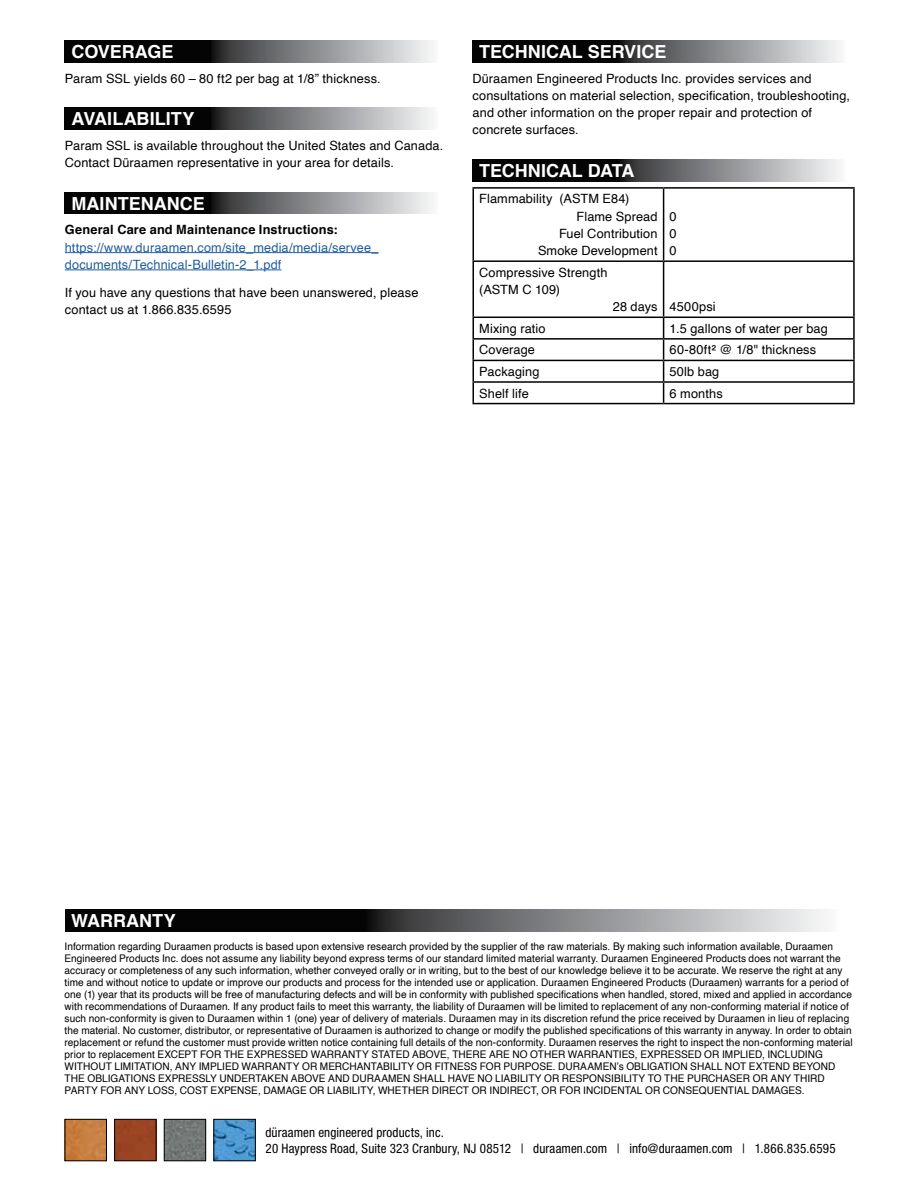
<style>
.page{position:relative;width:918px;height:1188px;background:#fff}
.page>*{position:absolute;margin:0;border:0;box-sizing:border-box;transform-origin:0 0}
.t1{font:700 18px "Helvetica";color:#fff}
.t2{font:condensed 13.05px/15.6px "Helvetica Neue LT Std";letter-spacing:.01em;color:#000}
.t3{font:12.75px/17.2px "Helvetica";letter-spacing:.01em;color:#000}
.t4{font:12.75px/17.2px "Helvetica";letter-spacing:.01em;color:#215e9e}
.t5{font:700 12.75px "Helvetica";letter-spacing:.015em;color:#000}
.t6{font:10.5px/12px "Helvetica";letter-spacing:.005em;color:#000;scale:.96 1}
</style>
<div class="page">
<img style="left:166px;top:1121px;width:38px;height:38px">
<div style="left:164px;top:1119px;width:42px;height:42px;border:1px solid #000"></div>
<img style="left:216px;top:1121px;width:38px;height:38px">
<div style="left:214px;top:1119px;width:42px;height:42px;border:1px solid #000"></div>
<img style="left:116px;top:1121px;width:38px;height:38px">
<div style="left:114px;top:1119px;width:42px;height:42px;border:1px solid #000"></div>
<img style="left:67px;top:1121px;width:38px;height:38px">
<div style="left:65px;top:1119px;width:42px;height:42px;border:1px solid #000"></div>
<svg style="left:65px;top:909px;width:760px;height:23px;background:#575859"></svg>
<hr style="left:65px;top:252px;width:314px;height:1px;background:#215e9e">
<hr style="left:65px;top:270px;width:217px;height:1px;background:#215e9e">
<svg style="left:65px;top:40px;width:367px;height:22px;background:#58595a"></svg>
<svg style="left:65px;top:108px;width:367px;height:21px;background:#58595a"></svg>
<svg style="left:65px;top:192px;width:367px;height:22px;background:#58595a"></svg>
<svg style="left:472px;top:40px;width:368px;height:22px;background:#575859"></svg>
<svg style="left:472px;top:160px;width:368px;height:21px;background:#58585a"></svg>
<hr style="left:472px;top:187px;width:192px;height:2px;background:#000">
<hr style="left:472px;top:189px;width:2px;height:71px;background:#000">
<hr style="left:472px;top:262px;width:2px;height:55px;background:#000">
<hr style="left:472px;top:318px;width:2px;height:20px;background:#000">
<hr style="left:472px;top:340px;width:2px;height:20px;background:#000">
<hr style="left:472px;top:361px;width:2px;height:20px;background:#000">
<hr style="left:472px;top:383px;width:2px;height:20px;background:#000">
<hr style="left:664px;top:187px;width:191px;height:2px;background:#000">
<hr style="left:663px;top:189px;width:1px;height:71px;background:#000">
<hr style="left:853px;top:189px;width:2px;height:71px;background:#000">
<hr style="left:663px;top:262px;width:1px;height:55px;background:#000">
<hr style="left:853px;top:262px;width:2px;height:55px;background:#000">
<hr style="left:853px;top:318px;width:2px;height:20px;background:#000">
<hr style="left:853px;top:340px;width:2px;height:20px;background:#000">
<hr style="left:853px;top:361px;width:2px;height:20px;background:#000">
<svg style="left:663px;top:318px;width:1px;height:85px"></svg>
<hr style="left:853px;top:383px;width:2px;height:20px;background:#000">
<hr style="left:472px;top:260px;width:192px;height:2px;background:#000">
<hr style="left:472px;top:317px;width:192px;height:1px;background:#000">
<hr style="left:472px;top:338px;width:192px;height:2px;background:#000">
<hr style="left:472px;top:360px;width:192px;height:1px;background:#000">
<hr style="left:472px;top:381px;width:192px;height:2px;background:#000">
<hr style="left:472px;top:403px;width:192px;height:1px;background:#000">
<hr style="left:664px;top:260px;width:191px;height:2px;background:#000">
<hr style="left:664px;top:317px;width:191px;height:1px;background:#000">
<hr style="left:664px;top:338px;width:191px;height:2px;background:#000">
<hr style="left:664px;top:360px;width:191px;height:1px;background:#000">
<hr style="left:664px;top:381px;width:191px;height:2px;background:#000">
<hr style="left:664px;top:403px;width:191px;height:1px;background:#000">
<h1 class="t1" style="left:72px;top:37px;width:103px">COVERAGE</h1>
<p class="t3" style="left:65px;top:70px;width:317px">Param SSL yields 60 – 80 ft2 per bag at 1/8” thickness.</p>
<h1 class="t1" style="left:72px;top:104px;width:124px">AVAILABILITY</h1>
<p class="t3" style="left:65px;top:137px;width:380px">Param SSL is available throughout the United States and Canada.<br>Contact Düraamen representative in your area for details.</p>
<h1 class="t1" style="left:72px;top:189px;width:135px">MAINTENANCE</h1>
<p class="t5" style="left:65px;top:220px;width:275px">General Care and Maintenance Instructions:</p>
<p class="t4" style="left:65px;top:239px;width:315px">https://www.duraamen.com/site_media/media/servee_ documents/Technical-Bulletin-2_1.pdf</p>
<p class="t3" style="left:65px;top:284px;width:355px">If you have any questions that have been unanswered, please contact us at 1.866.835.6595</p>
<h1 class="t1" style="left:479px;top:37px;width:189px">TECHNICAL SERVICE</h1>
<p class="t3" style="left:472px;top:70px;width:379px">Düraamen Engineered Products Inc. provides services and consultations on material selection, specification, troubleshooting, and other information on the proper repair and protection of concrete surfaces.</p>
<h1 class="t1" style="left:479px;top:156px;width:157px">TECHNICAL DATA</h1>
<p class="t3" style="left:479px;top:191px;width:152px">Flammability (ASTM E84)</p>
<p class="t3" style="left:577px;top:208px;width:83px">Flame Spread</p>
<p class="t3" style="left:559px;top:225px;width:100px">Fuel Contribution</p>
<p class="t3" style="left:538px;top:242px;width:121px">Smoke Development</p>
<p class="t3" style="left:670px;top:208px;width:9px;text-align:justify">0<br>0<br>0</p>
<p class="t3" style="left:479px;top:264px;width:130px">Compressive Strength (ASTM C 109)</p>
<p class="t3" style="left:613px;top:299px;width:104px">28 days 4500psi</p>
<p class="t3" style="left:479px;top:320px;width:68px">Mixing ratio</p>
<p class="t3" style="left:670px;top:320px;width:160px">1.5 gallons of water per bag</p>
<p class="t3" style="left:479px;top:342px;width:57px">Coverage</p>
<p class="t3" style="left:670px;top:342px;width:148px">60-80ft² @ 1/8" thickness</p>
<p class="t3" style="left:479px;top:363px;width:62px">Packaging</p>
<p class="t3" style="left:670px;top:363px;width:51px">50lb bag</p>
<p class="t3" style="left:479px;top:385px;width:51px">Shelf life</p>
<p class="t3" style="left:670px;top:385px;width:55px">6 months</p>
<h1 class="t1" style="left:71px;top:906px;width:106px">WARRANTY</h1>
<p class="t6" style="left:65px;top:940px;width:823px">Information regarding Duraamen products is based upon extensive research provided by the supplier of the raw materials. By making such information available, Duraamen Engineered Products Inc. does not assume any liability beyond express terms of our standard limited material warranty. Duraamen Engineered Products does not warrant the accuracy or completeness of any such information, whether conveyed orally or in writing, but to the best of our knowledge believe it to be accurate. We reserve the right at any time and without notice to update or improve our products and process for the intended use or application. Duraamen Engineered Products (Duraamen) warrants for a period of one (1) year that its products will be free of manufacturing defects and will be in conformity with published specifications when handled, stored, mixed and applied in accordance with recommendations of Duraamen. If any product fails to meet this warranty, the liability of Duraamen will be limited to replacement of any non-conforming material if notice of such non-conformity is given to Duraamen within 1 (one) year of delivery of materials. Duraamen may in its discretion refund the price received by Duraamen in lieu of replacing the material. No customer, distributor, or representative of Duraamen is authorized to change or modify the published specifications of this warranty in anyway. In order to obtain replacement or refund the customer must provide written notice containing full details of the non-conformity. Duraamen reserves the right to inspect the non-conforming material prior to replacement EXCEPT FOR THE EXPRESSED WARRANTY STATED ABOVE, THERE ARE NO OTHER WARRANTIES, EXPRESSED OR IMPLIED, INCLUDING WITHOUT LIMITATION, ANY IMPLIED WARRANTY OR MERCHANTABILITY OR FITNESS FOR PURPOSE. DURAAMEN’s OBLIGATION SHALL NOT EXTEND BEYOND THE OBLIGATIONS EXPRESSLY UNDERTAKEN ABOVE AND DURAAMEN SHALL HAVE NO LIABILITY OR RESPONSIBILITY TO THE PURCHASER OR ANY THIRD PARTY FOR ANY LOSS, COST EXPENSE, DAMAGE OR LIABILITY, WHETHER DIRECT OR INDIRECT, OR FOR INCIDENTAL OR CONSEQUENTIAL DAMAGES.</p>
<p class="t2" style="left:265px;top:1124px;width:572px">düraamen engineered products, inc.<br>20 Haypress Road, Suite 323 Cranbury, NJ 08512 | duraamen.com | info@duraamen.com | 1.866.835.6595</p>
</div>
